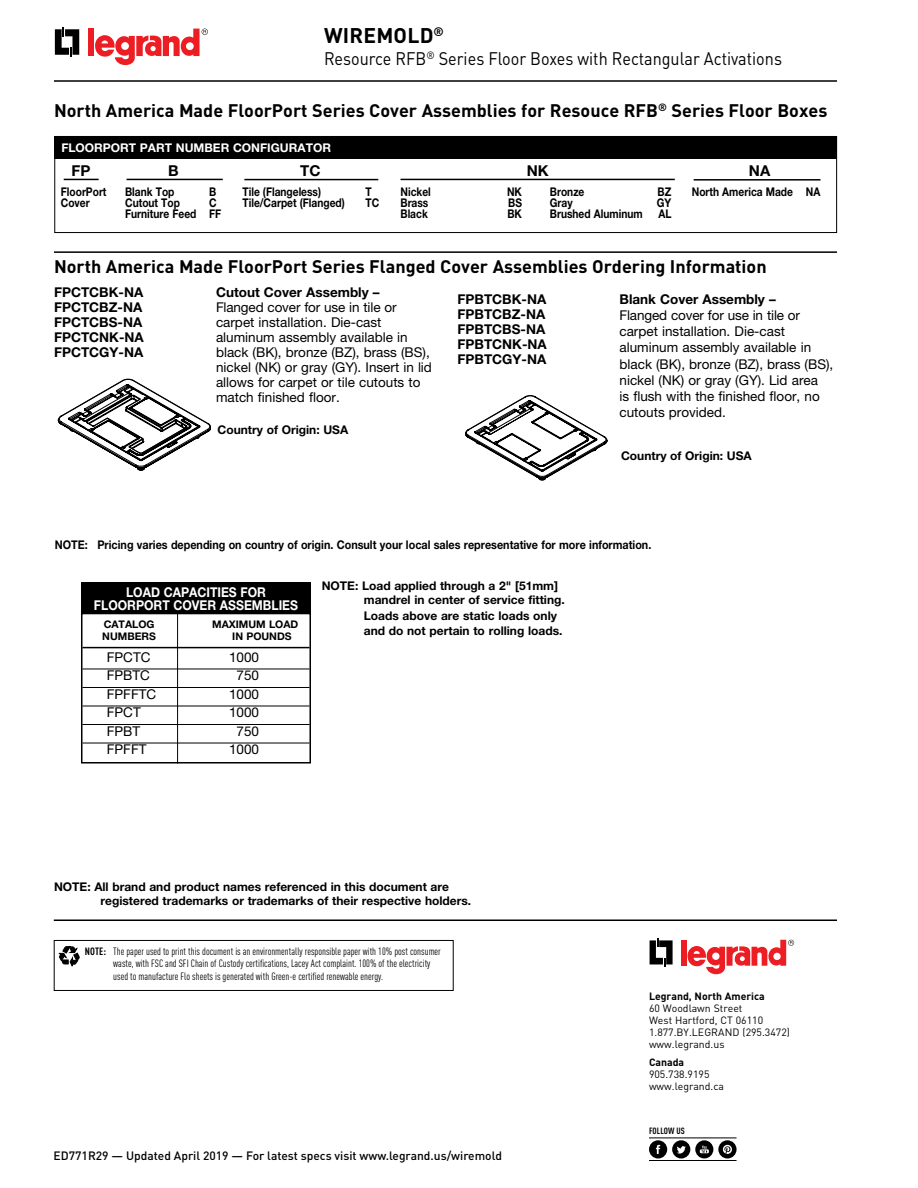
<style>
.page{position:relative;width:918px;height:1188px;background:#fff}
.page>*{position:absolute;margin:0;border:0;box-sizing:border-box;transform-origin:0 0}
.t1{font:700 21px "DIN Pro";letter-spacing:.01em;color:#000}
.t2{font:700 18px "DIN Pro";color:#000}
.t3{font:18px "DIN Pro";color:#000;scale:.9 1}
.t4{font:700 15px "Helvetica Neue";color:#000}
.t5{font:13.5px/15px "Helvetica Neue";color:#000}
.t6{font:700 13.5px/15px "Helvetica Neue";color:#000;text-align:justify}
.t7{font:700 13.5px/13.5px "Helvetica Neue";color:#fff;text-align:center;scale:.9 1}
.t8{font:700 12px/14.4px "Helvetica Neue";color:#000}
.t9{font:700 12px/11.1px "Helvetica Neue";color:#000;scale:.85 1}
.t10{font:700 12px "Helvetica Neue";color:#000;scale:.9 1}
.t11{font:500 12px "DIN Pro";color:#000}
.t12{font:700 12px "Helvetica Neue";color:#fff}
.t13{font:condensed 10.5px/12.6px "DIN Pro";color:#000}
.t14{font:10.5px/12px "DIN Pro";color:#000}
.t15{font:700 10.5px "Helvetica Neue";color:#000}
.t16{font:700 10.5px "DIN Pro";color:#000}
.t17{font:700 condensed 9px "DIN Pro";letter-spacing:.01em;color:#000}
.s1{font-weight:700}
</style>
<div class="page">
<hr style="left:54px;top:920px;width:783px;height:1px;background:#000">
<svg style="left:650px;top:938px;width:23px;height:29px"></svg>
<div style="left:681px;top:940px;width:6px;height:26px;background:#ed1d24"></div>
<svg style="left:688px;top:940px;width:106px;height:35px"></svg>
<svg style="left:55px;top:27px;width:24px;height:30px"></svg>
<div style="left:88px;top:29px;width:6px;height:27px;background:#ed1d24"></div>
<svg style="left:95px;top:29px;width:113px;height:37px"></svg>
<div style="left:54px;top:940px;width:400px;height:51px;border:1px solid #000"></div>
<svg style="left:59px;top:947px;width:20px;height:19px"></svg>
<hr style="left:649px;top:1138px;width:88px;height:1px;background:#000">
<hr style="left:649px;top:1160px;width:88px;height:1px;background:#000">
<svg style="left:718px;top:1140px;width:19px;height:19px"></svg>
<svg style="left:723px;top:1145px;width:9px;height:9px"></svg>
<div style="left:672px;top:1140px;width:18px;height:19px;background:#000;border-radius:50%"></div>
<svg style="left:677px;top:1146px;width:9px;height:8px"></svg>
<div style="left:649px;top:1140px;width:18px;height:19px;background:#000;border-radius:50%"></div>
<svg style="left:656px;top:1145px;width:4px;height:9px"></svg>
<div style="left:695px;top:1140px;width:18px;height:18px;background:#000;border-radius:50%"></div>
<svg style="left:700px;top:1146px;width:9px;height:7px"></svg>
<hr style="left:54px;top:80px;width:783px;height:2px;background:#000">
<div style="left:54px;top:136px;width:783px;height:97px;border:1px solid #000"></div>
<hr style="left:64px;top:179px;width:35px;height:1px;background:#000">
<hr style="left:127px;top:179px;width:96px;height:1px;background:#000">
<hr style="left:244px;top:179px;width:134px;height:1px;background:#000">
<hr style="left:400px;top:179px;width:275px;height:1px;background:#000">
<div style="left:54px;top:136px;width:783px;height:22px;background:#000"></div>
<hr style="left:54px;top:251px;width:783px;height:2px;background:#000">
<hr style="left:694px;top:179px;width:127px;height:2px;background:#000">
<svg style="left:58px;top:379px;width:153px;height:92px"></svg>
<svg style="left:465px;top:395px;width:142px;height:85px"></svg>
<hr style="left:82px;top:647px;width:227px;height:1px;background:#000">
<hr style="left:82px;top:669px;width:227px;height:1px;background:#000">
<hr style="left:82px;top:687px;width:227px;height:1px;background:#000">
<hr style="left:82px;top:706px;width:227px;height:1px;background:#000">
<hr style="left:82px;top:724px;width:227px;height:1px;background:#000">
<hr style="left:82px;top:743px;width:227px;height:1px;background:#000">
<div style="left:81px;top:613px;width:230px;height:151px;border:2px solid #000"></div>
<div style="left:81px;top:583px;width:230px;height:31px;background:#000"></div>
<hr style="left:177px;top:611px;width:1px;height:153px;background:#000">
<h1 class="t1" style="left:324px;top:21px;width:121px">WIREMOLD<sup>®</sup></h1>
<h2 class="t3" style="left:324px;top:46px;width:510px">Resource RFB<sup>®</sup> Series Floor Boxes with Rectangular Activations</h2>
<h2 class="t2" style="left:54px;top:99px;width:775px">North America Made FloorPort Series Cover Assemblies for Resouce RFB<sup>®</sup> Series Floor Boxes</h2>
<p class="t12" style="left:61px;top:140px;width:271px">FLOORPORT PART NUMBER CONFIGURATOR</p>
<p class="t4" style="left:72px;top:161px;width:20px">FP</p>
<p class="t4" style="left:168px;top:161px;width:12px">B</p>
<p class="t4" style="left:300px;top:161px;width:22px">TC</p>
<p class="t4" style="left:527px;top:161px;width:23px">NK</p>
<p class="t9" style="left:61px;top:186px;width:55px">FloorPort<br>Cover</p>
<p class="t9" style="left:125px;top:186px;width:60px">Blank Top</p>
<p class="t9" style="left:209px;top:186px;width:10px">B</p>
<p class="t9" style="left:243px;top:186px;width:94px">Tile (Flangeless)</p>
<p class="t9" style="left:366px;top:186px;width:9px">T</p>
<p class="t9" style="left:243px;top:197px;width:122px">Tile/Carpet (Flanged)</p>
<p class="t9" style="left:366px;top:197px;width:18px">TC</p>
<p class="t9" style="left:401px;top:186px;width:37px">Nickel</p>
<p class="t9" style="left:507px;top:186px;width:19px">NK</p>
<p class="t9" style="left:401px;top:197px;width:34px">Brass</p>
<p class="t9" style="left:508px;top:197px;width:18px">BS</p>
<p class="t9" style="left:401px;top:208px;width:34px">Black</p>
<p class="t9" style="left:507px;top:208px;width:19px">BK</p>
<p class="t9" style="left:550px;top:186px;width:42px">Bronze</p>
<p class="t9" style="left:658px;top:186px;width:18px">BZ</p>
<p class="t9" style="left:550px;top:197px;width:28px">Gray</p>
<p class="t9" style="left:657px;top:197px;width:19px">GY</p>
<p class="t9" style="left:550px;top:208px;width:111px">Brushed Aluminum</p>
<p class="t9" style="left:658px;top:208px;width:17px">AL</p>
<p class="t9" style="left:125px;top:197px;width:66px">Cutout Top</p>
<p class="t9" style="left:125px;top:197px;width:115px;text-indent:84px">C<br>Furniture Feed FF</p>
<p class="t4" style="left:749px;top:161px;width:23px">NA</p>
<p class="t9" style="left:692px;top:186px;width:153px">North America Made NA</p>
<h2 class="t2" style="left:54px;top:254px;width:714px">North America Made FloorPort Series Flanged Cover Assemblies Ordering Information</h2>
<p class="t6" style="left:54px;top:285px;width:91px">FPCTCBK-NA FPCTCBZ-NA FPCTCBS-NA FPCTCNK-NA FPCTCGY-NA</p>
<p class="t6" style="left:216px;top:285px;width:165px">Cutout Cover Assembly –</p>
<p class="t5" style="left:216px;top:300px;width:218px">Flanged cover for use in tile or carpet installation. Die-cast aluminum assembly available in black (BK), bronze (BZ), brass (BS), nickel (NK) or gray (GY). Insert in lid allows for carpet or tile cutouts to match finished floor.</p>
<p class="t8" style="left:218px;top:423px;width:132px">Country of Origin: USA</p>
<p class="t6" style="left:458px;top:291px;width:91px">FPBTCBK-NA FPBTCBZ-NA FPBTCBS-NA FPBTCNK-NA FPBTCGY-NA</p>
<p class="t6" style="left:620px;top:291px;width:158px">Blank Cover Assembly –</p>
<p class="t5" style="left:620px;top:307px;width:215px;line-height:16.2px">Flanged cover for use in tile or carpet installation. Die-cast aluminum assembly available in black (BK), bronze (BZ), brass (BS), nickel (NK) or gray (GY). Lid area<br>is flush with the finished floor, no cutouts provided.</p>
<p class="t8" style="left:621px;top:448px;width:132px">Country of Origin: USA</p>
<p class="t10" style="left:55px;top:538px;width:664px">NOTE: Pricing varies depending on country of origin. Consult your local sales representative for more information.</p>
<p class="t7" style="left:94px;top:585px;width:228px">LOAD CAPACITIES FOR<br>FLOORPORT COVER ASSEMBLIES</p>
<p class="t8" style="left:364px;top:578px;width:202px;text-indent:-42px">NOTE: Load applied through a 2" [51mm] mandrel in center of service fitting.</p>
<p class="t8" style="left:364px;top:608px;width:200px">Loads above are static loads only and do not pertain to rolling loads.</p>
<p class="t15" style="left:104px;top:617px;width:52px">CATALOG</p>
<p class="t15" style="left:212px;top:617px;width:88px">MAXIMUM LOAD</p>
<p class="t15" style="left:102px;top:630px;width:55px">NUMBERS</p>
<p class="t15" style="left:232px;top:630px;width:61px">IN POUNDS</p>
<p class="t5" style="left:107px;top:649px;width:45px">FPCTC</p>
<p class="t5" style="left:229px;top:649px;width:32px">1000</p>
<p class="t5" style="left:107px;top:668px;width:45px">FPBTC</p>
<p class="t5" style="left:237px;top:668px;width:24px">750</p>
<p class="t5" style="left:107px;top:686px;width:51px">FPFFTC</p>
<p class="t5" style="left:229px;top:686px;width:32px">1000</p>
<p class="t5" style="left:107px;top:705px;width:35px">FPCT</p>
<p class="t5" style="left:229px;top:705px;width:32px">1000</p>
<p class="t5" style="left:107px;top:723px;width:35px">FPBT</p>
<p class="t5" style="left:237px;top:723px;width:24px">750</p>
<p class="t5" style="left:107px;top:742px;width:41px">FPFFT</p>
<p class="t5" style="left:229px;top:742px;width:32px">1000</p>
<p class="t8" style="left:100px;top:879px;width:372px;text-indent:-46px">NOTE: All brand and product names referenced in this document are registered trademarks or trademarks of their respective holders.</p>
<p class="t13" style="left:113px;top:945px;width:329px;text-indent:-28px"><span class="s1">NOTE:</span> The paper used to print this document is an environmentally responsible paper with 10% post consumer waste, with FSC and SFI Chain of Custody certifications, Lacey Act complaint. 100% of the electricity used to manufacture Flo sheets is generated with Green-e certified renewable energy.</p>
<p class="t11" style="left:54px;top:1147px;width:450px">ED771R29 — Updated April 2019 — For latest specs visit www.legrand.us/wiremold</p>
<p class="t16" style="left:649px;top:989px;width:117px">Legrand, North America</p>
<p class="t14" style="left:649px;top:1001px;width:143px">60 Woodlawn Street<br>West Hartford, CT 06110<br>1.877.BY.LEGRAND (295.3472) www.legrand.us</p>
<p class="t16" style="left:649px;top:1055px;width:37px">Canada</p>
<p class="t14" style="left:649px;top:1068px;width:77px">905.738.9195 www.legrand.ca</p>
<p class="t17" style="left:649px;top:1125px;width:37px">FOLLOW US</p>
</div>
